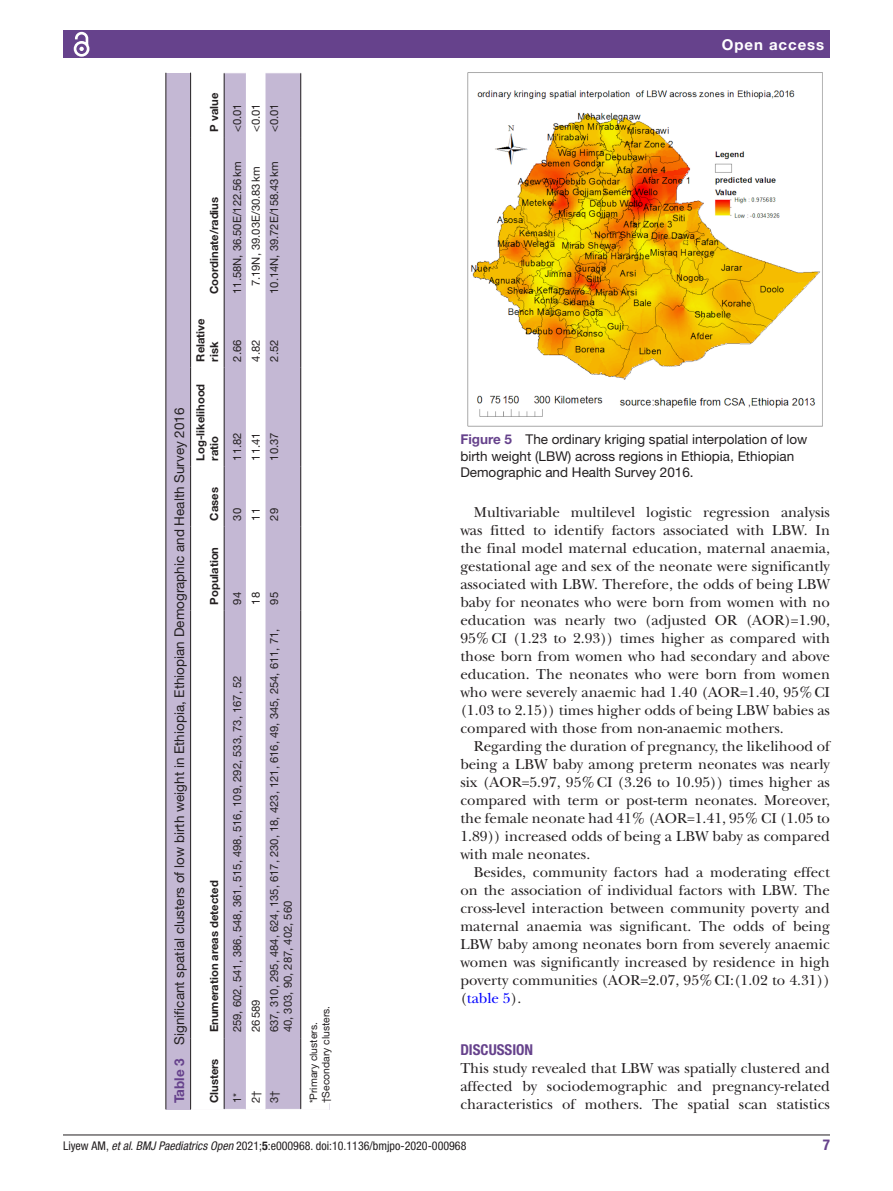
<style>
.page{position:relative;width:893px;height:1191px;background:#fff}
.page>*{position:absolute;margin:0;border:0;box-sizing:border-box;transform-origin:0 0}
.t1{font:15px/18px "New Baskerville";color:#231f20;text-align:justify}
.t2{font:700 condensed 15px "Helvetica Neue LT Std";color:#66428c}
.t3{font:700 15px "Helvetica Neue LT Std";letter-spacing:.065em;color:#fff}
.t4{font:13.5px/16.5px "Helvetica Neue LT Std";color:#231f20}
.t5{font:condensed 12px "Helvetica Neue LT Std";color:#231f20}
.t6{font:11.25px/13.5px "Helvetica Neue LT Std";color:#231f20}
.t7{font:700 11.25px/13.5px "Helvetica Neue LT Std";color:#231f20}
.t8{font:10.35px/12.5px "Helvetica Neue LT Std";color:#231f20}
.s1{font-weight:700;color:#66428c}
.s2{color:#00f}
.s3{font-style:italic}
.s4{font-weight:700}
</style>
<div class="page">
<hr style="left:63px;top:1134px;width:767px;height:1px;background:#231f20">
<div style="left:63px;top:31px;width:767px;height:27px;background:#66428c"></div>
<svg style="left:73px;top:31px;width:17px;height:26px"></svg>
<div style="left:166px;top:73px;width:164px;height:1036px;background:#c4b8d4"></div>
<hr style="left:165px;top:73px;width:1px;height:1036px;background:#231f20">
<div style="left:191px;top:73px;width:139px;height:1036px;background:#fff"></div>
<svg style="left:225px;top:73px;width:75px;height:1036px"></svg>
<hr style="left:190px;top:1038px;width:1px;height:71px;background:#231f20">
<hr style="left:224px;top:1038px;width:1px;height:71px;background:#231f20">
<hr style="left:190px;top:610px;width:1px;height:428px;background:#231f20">
<hr style="left:224px;top:610px;width:1px;height:428px;background:#231f20">
<hr style="left:190px;top:526px;width:1px;height:84px;background:#231f20">
<hr style="left:224px;top:526px;width:1px;height:84px;background:#231f20">
<hr style="left:190px;top:466px;width:1px;height:60px;background:#231f20">
<hr style="left:224px;top:466px;width:1px;height:60px;background:#231f20">
<hr style="left:190px;top:367px;width:1px;height:99px;background:#231f20">
<hr style="left:224px;top:367px;width:1px;height:99px;background:#231f20">
<hr style="left:190px;top:300px;width:1px;height:67px;background:#231f20">
<hr style="left:224px;top:300px;width:1px;height:67px;background:#231f20">
<hr style="left:190px;top:138px;width:1px;height:162px;background:#231f20">
<hr style="left:224px;top:138px;width:1px;height:162px;background:#231f20">
<hr style="left:190px;top:73px;width:1px;height:65px;background:#231f20">
<hr style="left:224px;top:73px;width:1px;height:65px;background:#231f20">
<hr style="left:300px;top:1038px;width:1px;height:71px;background:#231f20">
<hr style="left:300px;top:610px;width:1px;height:428px;background:#231f20">
<hr style="left:300px;top:526px;width:1px;height:84px;background:#231f20">
<hr style="left:300px;top:466px;width:1px;height:60px;background:#231f20">
<hr style="left:300px;top:367px;width:1px;height:99px;background:#231f20">
<hr style="left:300px;top:300px;width:1px;height:67px;background:#231f20">
<hr style="left:300px;top:138px;width:1px;height:162px;background:#231f20">
<hr style="left:300px;top:73px;width:1px;height:65px;background:#231f20">
<hr style="left:316px;top:73px;width:2px;height:1030px;background:#fff">
<hr style="left:329px;top:73px;width:1px;height:1030px;background:#fff">
<img style="left:467px;top:73px;width:356px;height:353px">
<p class="t7" style="left:207px;top:132px;width:40px;rotate:-90deg">P value</p>
<p class="t7" style="left:207px;top:294px;width:99px;rotate:-90deg">Coordinate/radius</p>
<p class="t4" style="left:171px;top:1103px;width:697px;rotate:-90deg"><span class="s1">Table 3</span> Significant spatial clusters of low birth weight in Ethiopia, Ethiopian Demographic and Health Survey 2016</p>
<p class="t7" style="left:194px;top:361px;width:45px;rotate:-90deg">Relative risk</p>
<p class="t7" style="left:194px;top:460px;width:78px;rotate:-90deg">Log-likelihood ratio</p>
<p class="t7" style="left:207px;top:520px;width:35px;rotate:-90deg">Cases</p>
<p class="t7" style="left:207px;top:604px;width:59px;rotate:-90deg">Population</p>
<p class="t7" style="left:207px;top:1032px;width:153px;rotate:-90deg">Enumeration areas detected</p>
<p class="t7" style="left:207px;top:1103px;width:46px;rotate:-90deg">Clusters</p>
<p class="t6" style="left:230px;top:132px;width:30px;rotate:-90deg">&lt;0.01</p>
<p class="t6" style="left:249px;top:132px;width:30px;rotate:-90deg">&lt;0.01</p>
<p class="t6" style="left:267px;top:132px;width:30px;rotate:-90deg">&lt;0.01</p>
<p class="t6" style="left:230px;top:294px;width:134px;rotate:-90deg">11.58N, 36.50E/122.56km</p>
<p class="t6" style="left:249px;top:286px;width:122px;rotate:-90deg">7.19N, 39.03E/30.83km</p>
<p class="t6" style="left:267px;top:294px;width:134px;rotate:-90deg">10.14N, 39.72E/158.43km</p>
<p class="t6" style="left:230px;top:361px;width:23px;rotate:-90deg">2.66</p>
<p class="t6" style="left:249px;top:361px;width:23px;rotate:-90deg">4.82</p>
<p class="t6" style="left:267px;top:361px;width:23px;rotate:-90deg">2.52</p>
<p class="t6" style="left:230px;top:460px;width:30px;rotate:-90deg">11.82</p>
<p class="t6" style="left:249px;top:460px;width:30px;rotate:-90deg">11.41</p>
<p class="t6" style="left:267px;top:460px;width:30px;rotate:-90deg">10.37</p>
<p class="t6" style="left:230px;top:520px;width:14px;rotate:-90deg">30</p>
<p class="t6" style="left:249px;top:520px;width:14px;rotate:-90deg">11</p>
<p class="t6" style="left:267px;top:520px;width:14px;rotate:-90deg">29</p>
<p class="t6" style="left:230px;top:604px;width:14px;rotate:-90deg">94</p>
<p class="t6" style="left:249px;top:604px;width:14px;rotate:-90deg">18</p>
<p class="t6" style="left:230px;top:1032px;width:358px;rotate:-90deg">259, 602, 541, 386, 548, 361, 515, 498, 516, 109, 292, 533, 73, 167, 52</p>
<p class="t6" style="left:249px;top:1032px;width:34px;rotate:-90deg">26589</p>
<p class="t6" style="left:267px;top:604px;width:14px;rotate:-90deg">95</p>
<p class="t6" style="left:267px;top:1032px;width:405px;rotate:-90deg">637, 310, 295, 484, 624, 135, 617, 230, 18, 423, 121, 616, 49, 345, 254, 611, 71,<br>40, 303, 90, 287, 402, 560</p>
<p class="t6" style="left:230px;top:1103px;width:12px;rotate:-90deg">1*</p>
<p class="t6" style="left:249px;top:1103px;width:14px;rotate:-90deg">2†</p>
<p class="t6" style="left:267px;top:1103px;width:14px;rotate:-90deg">3†</p>
<p class="t8" style="left:307px;top:1103px;width:99px;rotate:-90deg">*Primary clusters. †Secondary clusters.</p>
<p class="t3" style="left:722px;top:35px;width:104px">Open access</p>
<p class="t4" style="left:460px;top:431px;width:349px"><span class="s1">Figure 5</span> The ordinary kriging spatial interpolation of low birth weight (LBW) across regions in Ethiopia, Ethiopian<br>Demographic and Health Survey 2016.</p>
<p class="t1" style="left:460px;top:503px;width:371px;text-indent:14px">Multivariable multilevel logistic regression analysis was fitted to identify factors associated with LBW. In the final model maternal education, maternal anaemia, gestational age and sex of the neonate were significantly associated with LBW. Therefore, the odds of being LBW baby for neonates who were born from women with no education was nearly two (adjusted OR (AOR)=1.90, 95%CI (1.23 to 2.93)) times higher as compared with those born from women who had secondary and above education. The neonates who were born from women who were severely anaemic had 1.40 (AOR=1.40, 95%CI (1.03 to 2.15)) times higher odds of being LBW babies as compared with those from non-anaemic mothers.</p>
<p class="t1" style="left:460px;top:737px;width:371px;text-indent:14px">Regarding the duration of pregnancy, the likelihood of being a LBW baby among preterm neonates was nearly six (AOR=5.97, 95%CI (3.26 to 10.95)) times higher as compared with term or post-term neonates. Moreover, the female neonate had 41% (AOR=1.41, 95% CI (1.05 to 1.89)) increased odds of being a LBW baby as compared with male neonates.</p>
<p class="t1" style="left:460px;top:863px;width:371px;text-indent:14px">Besides, community factors had a moderating effect on the association of individual factors with LBW. The cross-level interaction between community poverty and maternal anaemia was significant. The odds of being LBW baby among neonates born from severely anaemic women was significantly increased by residence in high poverty communities (AOR=2.07, 95%CI:(1.02 to 4.31)) (<span class="s2">table 5</span>).</p>
<p class="t2" style="left:460px;top:1041px;width:74px">DISCUSSION</p>
<p class="t1" style="left:460px;top:1059px;width:371px">This study revealed that LBW was spatially clustered and affected by sociodemographic and pregnancy-related characteristics of mothers. The spatial scan statistics</p>
<p class="t5" style="left:63px;top:1138px;width:405px">Liyew AM, <span class="s3">et al</span>. <span class="s3">BMJ Paediatrics Open</span> 2021;<span class="s4">5</span>:e000968. doi:10.1136/bmjpo-2020-000968</p>
<p class="t2" style="left:823px;top:1135px;width:9px">7</p>
</div>
